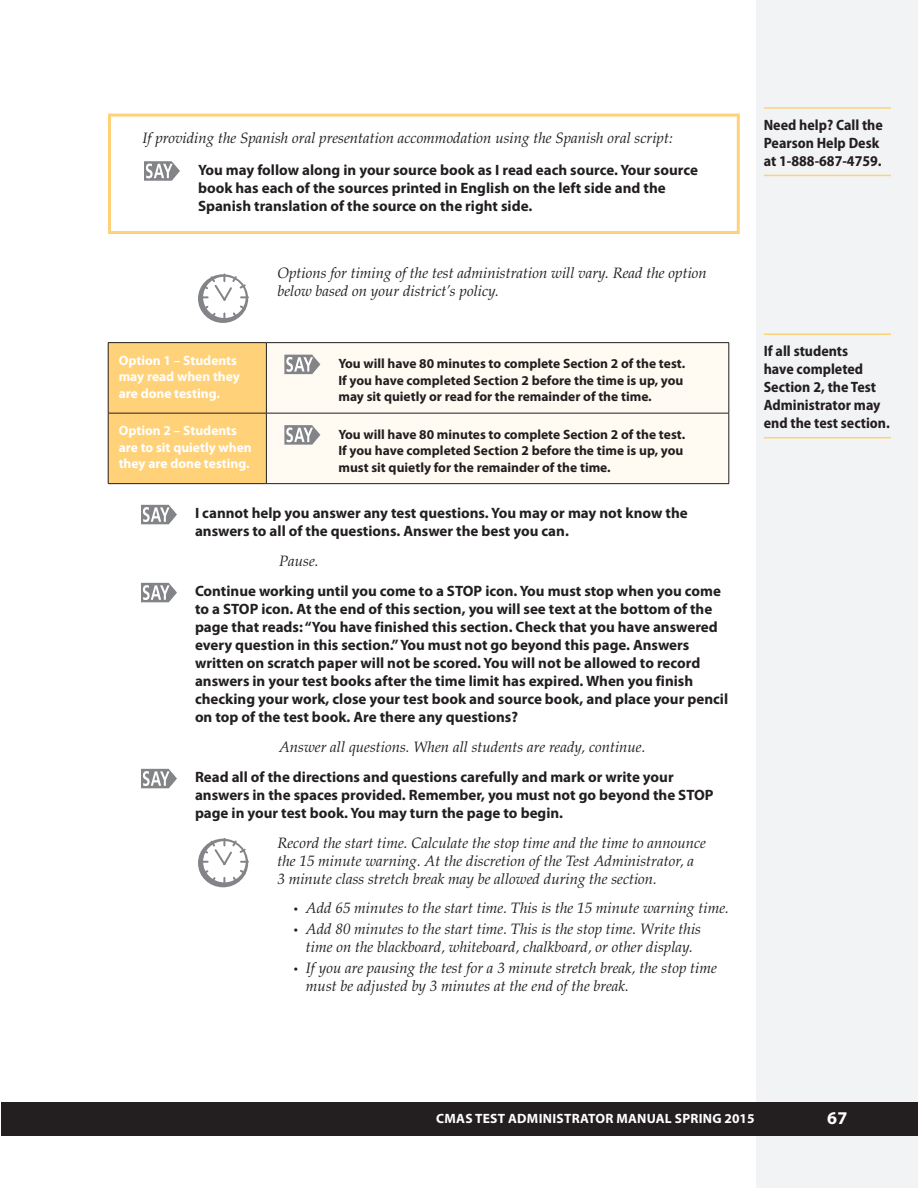
<style>
.page{position:relative;width:918px;height:1188px;background:#fff}
.page>*{position:absolute;margin:0;border:0;box-sizing:border-box;transform-origin:0 0}
.t1{font:700 18px "Myriad Pro";color:#fff}
.t2{font:700 15px/18px "Myriad Pro";color:#231f20}
.t3{font:italic 15px/18px "Palatino LT Std";color:#231f20}
.t4{font:700 semi-condensed 15px/18px "Myriad Pro";color:#231f20}
.t5{font:700 13.5px/16.5px "Myriad Pro";color:#231f20}
.t6{font:700 13.5px/16.5px "Myriad Pro";color:#fff}
.t7{font:700 13.5px "Myriad Pro";letter-spacing:.02em;color:#fff}
.s1{font-family:"Palatino LT Std";font-weight:400;font-style:italic}
.s2{font-family:"Myriad Pro";font-style:normal}
</style>
<div class="page">
<div style="left:756px;top:0;width:162px;height:1188px;background:#f2f3f4"></div>
<hr style="left:0;top:1102px;width:1px;height:34px;background:#231f20">
<div style="left:1px;top:1102px;width:917px;height:34px;background:#231f20"></div>
<hr style="left:764px;top:107px;width:127px;height:2px;background:#ffd279">
<hr style="left:764px;top:175px;width:127px;height:1px;background:#ffd279">
<svg style="left:144px;top:161px;width:36px;height:20px"></svg>
<div style="left:108px;top:114px;width:632px;height:120px;border:3px solid #ffd279"></div>
<svg style="left:199px;top:273px;width:50px;height:49px"></svg>
<div style="left:108px;top:343px;width:158px;height:70px;background:#ffd279"></div>
<div style="left:108px;top:413px;width:158px;height:71px;background:#ffd279"></div>
<div style="left:266px;top:343px;width:463px;height:70px;background:#fffaf2"></div>
<div style="left:266px;top:413px;width:463px;height:71px;background:#fffaf2"></div>
<hr style="left:108px;top:342px;width:158px;height:1px;background:#231f20">
<hr style="left:108px;top:343px;width:1px;height:70px;background:#231f20">
<hr style="left:266px;top:342px;width:463px;height:1px;background:#231f20">
<hr style="left:266px;top:343px;width:1px;height:70px;background:#231f20">
<hr style="left:729px;top:343px;width:1px;height:70px;background:#231f20">
<hr style="left:108px;top:413px;width:158px;height:1px;background:#231f20">
<hr style="left:108px;top:413px;width:1px;height:70px;background:#231f20">
<hr style="left:266px;top:413px;width:463px;height:1px;background:#231f20">
<hr style="left:266px;top:413px;width:1px;height:70px;background:#231f20">
<hr style="left:729px;top:413px;width:1px;height:70px;background:#231f20">
<hr style="left:108px;top:483px;width:158px;height:1px;background:#231f20">
<hr style="left:266px;top:483px;width:463px;height:1px;background:#231f20">
<svg style="left:284px;top:355px;width:36px;height:19px"></svg>
<svg style="left:284px;top:425px;width:36px;height:20px"></svg>
<svg style="left:141px;top:505px;width:36px;height:19px"></svg>
<svg style="left:141px;top:583px;width:36px;height:19px"></svg>
<svg style="left:141px;top:769px;width:36px;height:19px"></svg>
<svg style="left:199px;top:838px;width:50px;height:48px"></svg>
<hr style="left:764px;top:333px;width:127px;height:2px;background:#ffd279">
<hr style="left:764px;top:437px;width:127px;height:1px;background:#ffd279">
<p class="t3" style="left:142px;top:129px;width:532px">If providing the Spanish oral presentation accommodation using the Spanish oral script:</p>
<p class="t2" style="left:198px;top:160px;width:501px">You may follow along in your source book as I read each source. Your source book has each of the sources printed in English on the left side and the<br>Spanish translation of the source on the right side.</p>
<p class="t3" style="left:277px;top:264px;width:431px">Options for timing of the test administration will vary. Read the option below based on your district’s policy.</p>
<p class="t6" style="left:119px;top:352px;width:123px">Option 1 – Students may read when they are done testing.</p>
<p class="t5" style="left:338px;top:355px;width:348px">You will have 80 minutes to complete Section 2 of the test.<br>If you have completed Section 2 before the time is up, you may sit quietly or read for the remainder of the time.</p>
<p class="t6" style="left:119px;top:422px;width:135px">Option 2 – Students are to sit quietly when they are done testing.</p>
<p class="t5" style="left:338px;top:425px;width:348px">You will have 80 minutes to complete Section 2 of the test.<br>If you have completed Section 2 before the time is up, you must sit quietly for the remainder of the time.</p>
<p class="t2" style="left:195px;top:504px;width:494px">I cannot help you answer any test questions. You may or may not know the answers to all of the questions. Answer the best you can.</p>
<p class="t2" style="left:195px;top:546px;width:528px;line-height:30px;text-indent:84px"><span class="s1">Pause.<br></span>Continue working until you come to a STOP icon. You must stop when you come</p>
<p class="t2" style="left:195px;top:600px;width:535px">to a STOP icon. At the end of this section, you will see text at the bottom of the page that reads: “You have finished this section. Check that you have answered every question in this section.” You must not go beyond this page. Answers written on scratch paper will not be scored. You will not be allowed to record answers in your test books after the time limit has expired. When you finish checking your work, close your test book and source book, and place your pencil on top of the test book. Are there any questions?</p>
<p class="t2" style="left:195px;top:732px;width:480px;line-height:30px;text-indent:84px"><span class="s1">Answer all questions. When all students are ready, continue.<br></span>Read all of the directions and questions carefully and mark or write your</p>
<p class="t2" style="left:195px;top:786px;width:520px">answers in the spaces provided. Remember, you must not go beyond the STOP page in your test book. You may turn the page to begin.</p>
<p class="t3" style="left:277px;top:835px;width:430px">Record the start time. Calculate the stop time and the time to announce the 15 minute warning. At the discretion of the Test Administrator, a<br>3 minute class stretch break may be allowed during the section.</p>
<p class="t3" style="left:294px;top:899px;width:436px"><span class="s2">•</span> Add 65 minutes to the start time. This is the 15 minute warning time.</p>
<p class="t3" style="left:294px;top:920px;width:409px;text-align:center"><span class="s2">•</span> Add 80 minutes to the start time. This is the stop time. Write this time on the blackboard, whiteboard, chalkboard, or other display.</p>
<p class="t3" style="left:306px;top:959px;width:412px;text-indent:-12px"><span class="s2">•</span> If you are pausing the test for a 3 minute stretch break, the stop time must be adjusted by 3 minutes at the end of the break.</p>
<p class="t4" style="left:764px;top:115px;width:121px">Need help? Call the<br>Pearson Help Desk at 1-888-687-4759.</p>
<p class="t4" style="left:764px;top:342px;width:128px">If all students<br>have completed<br>Section 2, the Test<br>Administrator may end the test section.</p>
<p class="t7" style="left:436px;top:1110px;width:320px">CMAS TEST ADMINISTRATOR MANUAL SPRING 2015</p>
<p class="t1" style="left:827px;top:1106px;width:22px">67</p>
</div>
